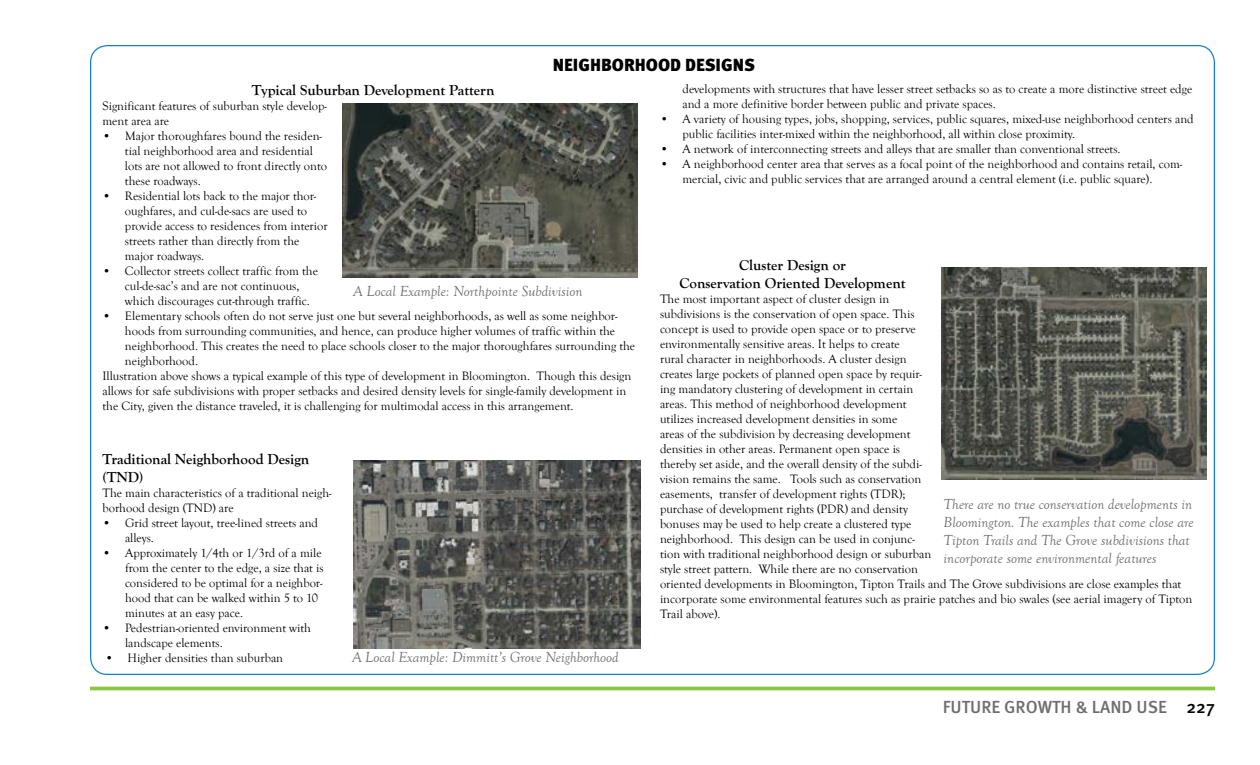
<style>
.page{position:relative;width:1260px;height:765px;background:#fff}
.page>*{position:absolute;margin:0;border:0;box-sizing:border-box;transform-origin:0 0}
.t1{font:500 17.5px "Meta OT";color:#6d6e71}
.t2{font:900 17.5px "Meta OT";color:#000}
.t3{font:italic 15px/18px "Goudy Old Style T";color:#6d6e71}
.t4{font:700 15px/18px "Goudy Old Style T";color:#000}
.t5{font:12.5px/15px "Goudy Old Style T";color:#000}
.s1{color:#000}
</style>
<div class="page">
<hr style="left:90px;top:687px;width:1125px;height:3px;background:#8dc640">
<img style="left:342px;top:104px;width:295px;height:173px">
<img style="left:353px;top:460px;width:288px;height:188px">
<img style="left:941px;top:268px;width:266px;height:212px">
<h1 class="t2" style="left:553px;top:54px;width:204px">NEIGHBORHOOD DESIGNS</h1>
<p class="t4" style="left:252px;top:82px;width:244px">Typical Suburban Development Pattern</p>
<p class="t5" style="left:102px;top:99px;width:226px">Significant features of suburban style develop&shy;ment area are</p>
<p class="t5" style="left:125px;top:129px;width:204px;text-indent:-22px">• Major thoroughfares bound the residen&shy;tial neighborhood area and residential lots are not allowed to front directly onto these roadways.</p>
<p class="t5" style="left:125px;top:189px;width:204px;text-indent:-22px">• Residential lots back to the major thor&shy;oughfares, and cul-de-sacs are used to provide access to residences from interior streets rather than directly from the major roadways.</p>
<p class="t5" style="left:125px;top:264px;width:194px;text-indent:-22px">• Collector streets collect traffic from the cul-de-sac’s and are not continuous, which discourages cut-through traffic.</p>
<p class="t5" style="left:102px;top:309px;width:516px">• Elementary schools often do not serve just one but several neighborhoods, as well as some neighbor-</p>
<p class="t5" style="left:125px;top:324px;width:492px">hoods from surrounding communities, and hence, can produce higher volumes of traffic within the</p>
<p class="t5" style="left:125px;top:339px;width:512px">neighborhood. This creates the need to place schools closer to the major thoroughfares surrounding the</p>
<p class="t5" style="left:125px;top:354px;width:75px">neighborhood.</p>
<p class="t5" style="left:102px;top:369px;width:530px">Illustration above shows a typical example of this type of development in Bloomington. Though this design</p>
<p class="t5" style="left:102px;top:384px;width:525px">allows for safe subdivisions with proper setbacks and desired density levels for single-family development in</p>
<p class="t5" style="left:102px;top:399px;width:473px">the City, given the distance traveled, it is challenging for multimodal access in this arrangement.</p>
<p class="t3" style="left:353px;top:283px;width:231px">A Local Example: Northpointe Subdivision</p>
<p class="t4" style="left:102px;top:451px;width:208px">Traditional Neighborhood Design (TND)</p>
<p class="t5" style="left:102px;top:486px;width:231px">The main characteristics of a traditional neigh&shy;borhood design (TND) are</p>
<p class="t5" style="left:125px;top:516px;width:195px;text-indent:-22px">• Grid street layout, tree-lined streets and alleys.</p>
<p class="t5" style="left:125px;top:546px;width:200px;text-indent:-22px">• Approximately 1/4th or 1/3rd of a mile from the center to the edge, a size that is considered to be optimal for a neighbor&shy;hood that can be walked within 5 to 10 minutes at an easy pace.</p>
<p class="t5" style="left:125px;top:621px;width:188px;text-indent:-22px">• Pedestrian-oriented environment with landscape elements.</p>
<p class="t5" style="left:105px;top:651px;width:180px">• Higher densities than suburban</p>
<p class="t3" style="left:352px;top:648px;width:268px">A Local Example: Dimmitt’s Grove Neighborhood</p>
<p class="t5" style="left:682px;top:82px;width:511px">developments with structures that have lesser street setbacks so as to create a more distinctive street edge and a more definitive border between public and private spaces.</p>
<p class="t5" style="left:682px;top:112px;width:513px;text-indent:-22px">• A variety of housing types, jobs, shopping, services, public squares, mixed-use neighborhood centers and public facilities inter-mixed within the neighborhood, all within close proximity.</p>
<p class="t5" style="left:660px;top:142px;width:462px">• A network of interconnecting streets and alleys that are smaller than conventional streets.</p>
<p class="t5" style="left:660px;top:157px;width:524px;text-align:center">• A neighborhood center area that serves as a focal point of the neighborhood and contains retail, com&shy;mercial, civic and public services that are arranged around a central element (i.e. public square).</p>
<p class="t4" style="left:679px;top:256px;width:228px;text-align:center">Cluster Design or<br>Conservation Oriented Development</p>
<p class="t5" style="left:660px;top:292px;width:534px">The most important aspect of cluster design in<br>subdivisions is the conservation of open space. This<br>concept is used to provide open space or to preserve<br>environmentally sensitive areas. It helps to create<br>rural character in neighborhoods. A cluster design<br>creates large pockets of planned open space by requir-<br>ing mandatory clustering of development in certain<br>areas. This method of neighborhood development<br>utilizes increased development densities in some<br>areas of the subdivision by decreasing development<br>densities in other areas. Permanent open space is<br>thereby set aside, and the overall density of the subdi-<br>vision remains the same. Tools such as conservation<br>easements, transfer of development rights (TDR);<br>purchase of development rights (PDR) and density<br>bonuses may be used to help create a clustered type<br>neighborhood. This design can be used in conjunc-<br>tion with traditional neighborhood design or suburban<br>style street pattern. While there are no conservation<br>oriented developments in Bloomington, Tipton Trails and The Grove subdivisions are close examples that incorporate some environmental features such as prairie patches and bio swales (see aerial imagery of Tipton Trail above).</p>
<p class="t3" style="left:944px;top:496px;width:251px">There are no true conservation developments in Bloomington. The examples that come close are Tipton Trails and The Grove subdivisions that incorporate some environmental features</p>
<h1 class="t1" style="left:943px;top:696px;width:274px">FUTURE GROWTH &amp; LAND USE <span class="s1">227</span></h1>
</div>
